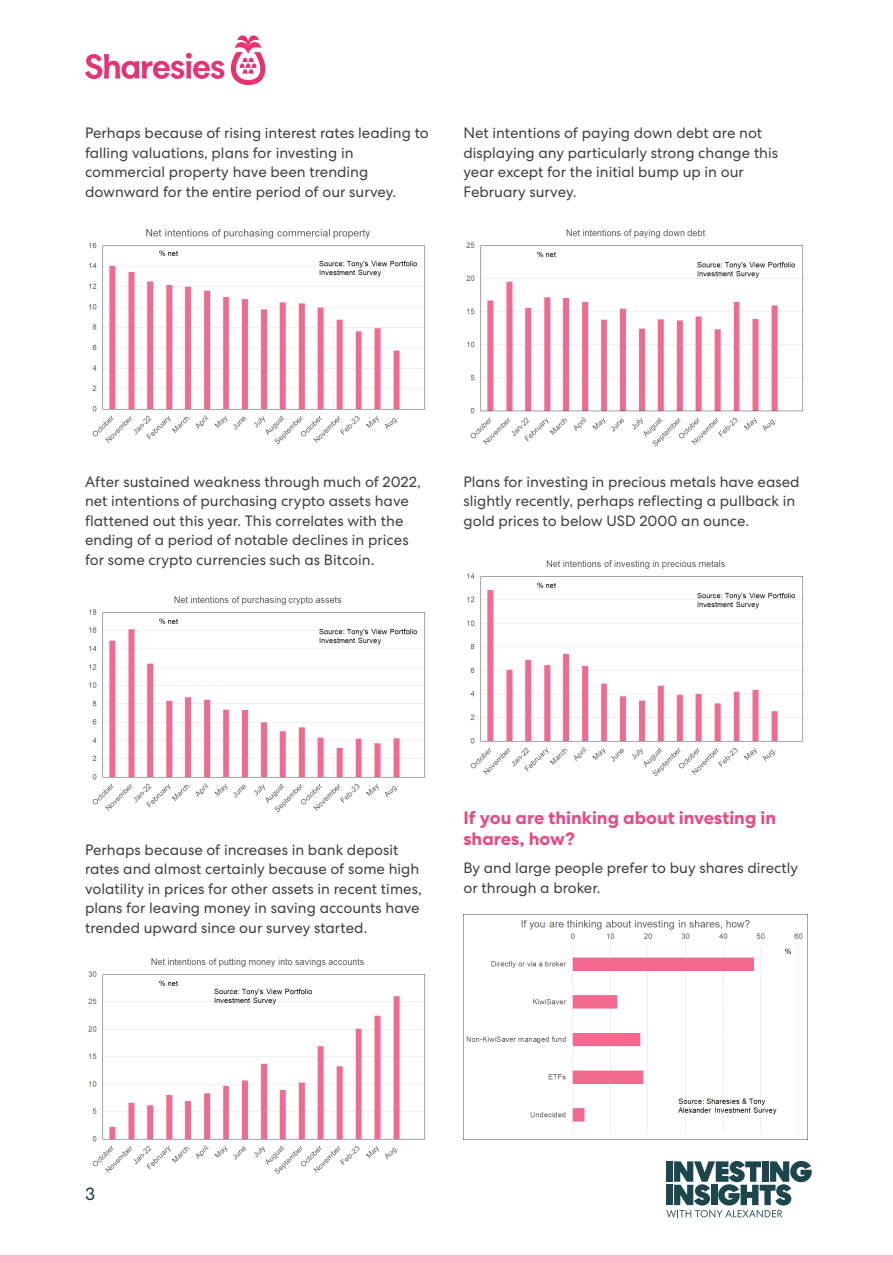
<style>
.page{position:relative;width:893px;height:1263px;background:#fff}
.page>*{position:absolute;margin:0;border:0;box-sizing:border-box;transform-origin:0 0}
.t1{font:700 18px/21px "Centra No 2";color:#ed4680}
.t2{font:18px "Centra No 2";color:#1b484b}
.t3{font:15px/19.5px "Centra No 2";color:#414042}
</style>
<div class="page">
<div style="left:0;top:1255px;width:893px;height:8px;background:#fabbcb"></div>
<svg style="left:666px;top:1161px;width:146px;height:56px"></svg>
<svg style="left:231px;top:35px;width:35px;height:50px"></svg>
<svg style="left:85px;top:53px;width:139px;height:26px"></svg>
<img style="left:88px;top:229px;width:338px;height:215px">
<img style="left:88px;top:596px;width:338px;height:216px">
<img style="left:466px;top:229px;width:338px;height:217px">
<img style="left:463px;top:914px;width:345px;height:225px">
<img style="left:88px;top:958px;width:338px;height:216px">
<img style="left:467px;top:560px;width:337px;height:216px">
<p class="t3" style="left:85px;top:123px;width:345px">Perhaps because of rising interest rates leading to falling valuations, plans for investing in commercial property have been trending downward for the entire period of our survey.</p>
<p class="t3" style="left:463px;top:123px;width:316px">Net intentions of paying down debt are not displaying any particularly strong change this year except for the initial bump up in our February survey.</p>
<p class="t3" style="left:85px;top:472px;width:337px">After sustained weakness through much of 2022, net intentions of purchasing crypto assets have flattened out this year. This correlates with the ending of a period of notable declines in prices for some crypto currencies such as Bitcoin.</p>
<p class="t3" style="left:463px;top:472px;width:338px">Plans for investing in precious metals have eased slightly recently, perhaps reflecting a pullback in gold prices to below USD 2000 an ounce.</p>
<p class="t3" style="left:85px;top:840px;width:338px">Perhaps because of increases in bank deposit rates and almost certainly because of some high volatility in prices for other assets in recent times, plans for leaving money in saving accounts have trended upward since our survey started.</p>
<p class="t1" style="left:463px;top:808px;width:314px">If you are thinking about investing in shares, how?</p>
<p class="t3" style="left:463px;top:858px;width:336px">By and large people prefer to buy shares directly or through a broker.</p>
<p class="t2" style="left:85px;top:1183px;width:12px">3</p>
</div>
